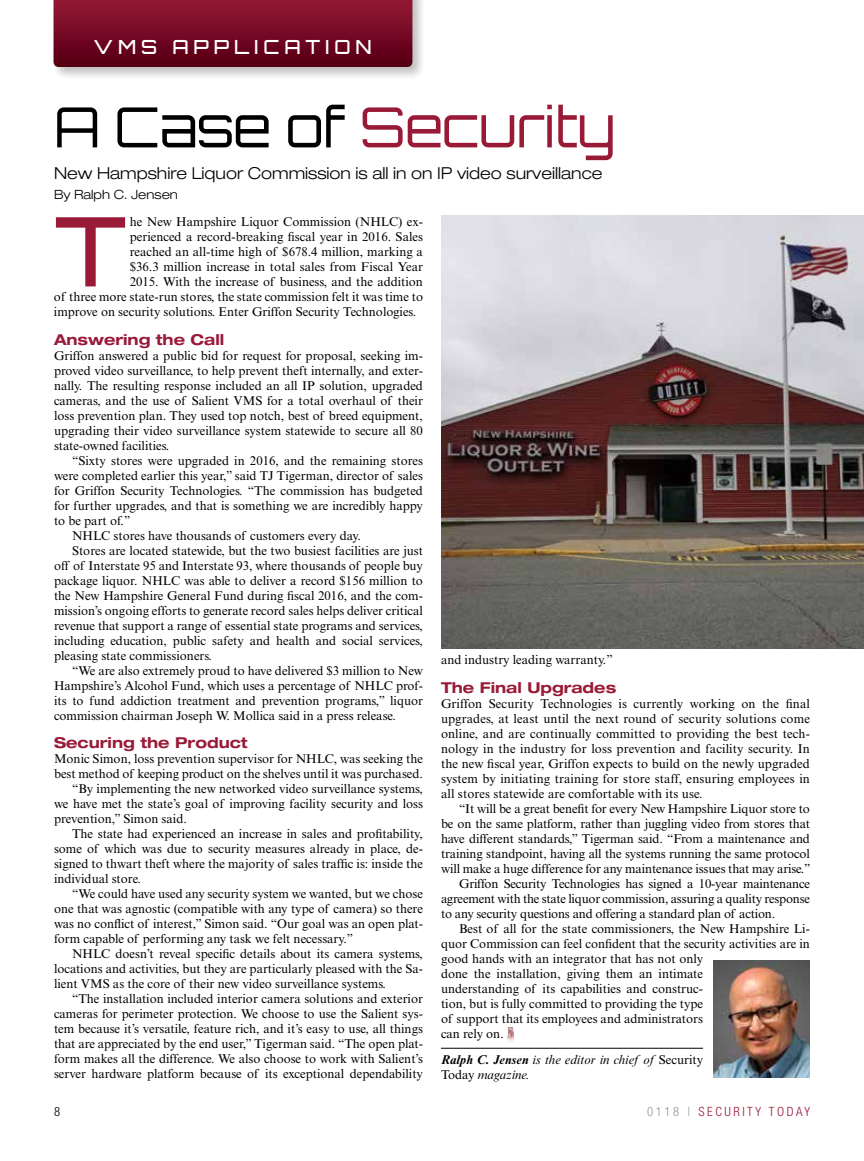
<style>
.page{position:relative;width:864px;height:1161px;background:#fff}
.page>*{position:absolute;margin:0;border:0;box-sizing:border-box;transform-origin:0 0}
.t1{font:500 96.15px "Orbitron";color:#991a37}
.t2{font:55.5px "Orbitron";letter-spacing:-.01em;color:#991a37}
.t3{font:500 19.5px "Orbitron";letter-spacing:.25em;color:#fff}
.t4{font:300 expanded 16.5px "Helvetica Neue LT Std";color:#000}
.t5{font:700 expanded 15px "Helvetica Neue LT Std";color:#991a37}
.t6{font:12.75px/15px "Times New Roman MT Std";color:#000;text-align:justify}
.t7{font:italic 12.75px/15px "Times New Roman MT Std";color:#000}
.t8{font:300 condensed 12.75px "Helvetica Neue LT Std";letter-spacing:.2em;color:#991a37}
.t9{font:300 expanded 12.75px "Helvetica Neue LT Std";color:#000}
.t10{font:300 condensed 12.75px "Helvetica Neue LT Std";color:#000}
.s1{color:#000}
.s2{font-weight:700}
.s3{font-style:normal}
.s4{color:#939598}
</style>
<div class="page">
<div style="left:52px;top:0;width:375px;height:81px;background:#000;opacity:.25"></div>
<svg style="left:54px;top:0;width:358px;height:67px"></svg>
<hr style="left:441px;top:1048px;width:262px;height:1px;background:#000">
<img style="left:508px;top:1027px;width:6px;height:15px">
<img style="left:714px;top:961px;width:96px;height:116px">
<img style="left:441px;top:216px;width:423px;height:433px">
<h3 class="t3" style="left:94px;top:35px;width:280px">VMS APPLICATION</h3>
<h2 class="t2" style="left:54px;top:91px;width:563px"><span class="s1">A Case of</span> Security</h2>
<p class="t4" style="left:54px;top:163px;width:550px">New Hampshire Liquor Commission is all in on IP video surveillance</p>
<p class="t9" style="left:54px;top:187px;width:125px">By Ralph C. Jensen</p>
<h1 class="t1" style="left:54px;top:191px;width:74px">T</h1>
<p class="t6" style="left:130px;top:215px;width:295px">he New Hampshire Liquor Commission (NHLC) ex-</p>
<p class="t6" style="left:130px;top:230px;width:295px">perienced a record-breaking fiscal year in 2016. Sales</p>
<p class="t6" style="left:130px;top:245px;width:295px">reached an all-time high of $678.4 million, marking a</p>
<p class="t6" style="left:130px;top:260px;width:295px">$36.3 million increase in total sales from Fiscal Year</p>
<p class="t6" style="left:130px;top:275px;width:295px">2015. With the increase of business, and the addition</p>
<p class="t6" style="left:54px;top:290px;width:371px">of three more state-run stores, the state commission felt it was time to</p>
<p class="t6" style="left:54px;top:305px;width:364px">improve on security solutions. Enter Griffon Security Technologies.</p>
<p class="t5" style="left:54px;top:330px;width:172px">Answering the Call</p>
<p class="t6" style="left:54px;top:348px;width:371px">Griffon answered a public bid for request for proposal, seeking im&shy;proved video surveillance, to help prevent theft internally, and exter&shy;nally. The resulting response included an all IP solution, upgraded cameras, and the use of Salient VMS for a total overhaul of their loss prevention plan. They used top notch, best of breed equipment, upgrading their video surveillance system statewide to secure all 80 state-owned facilities.</p>
<p class="t6" style="left:72px;top:453px;width:352px">“Sixty stores were upgraded in 2016, and the remaining stores</p>
<p class="t6" style="left:54px;top:468px;width:371px">were completed earlier this year,” said TJ Tigerman, director of sales</p>
<p class="t6" style="left:54px;top:483px;width:370px">for Griffon Security Technologies. “The commission has budgeted</p>
<p class="t6" style="left:54px;top:498px;width:371px">for further upgrades, and that is something we are incredibly happy</p>
<p class="t6" style="left:54px;top:513px;width:78px">to be part of.”</p>
<p class="t6" style="left:72px;top:528px;width:290px">NHLC stores have thousands of customers every day.</p>
<p class="t6" style="left:72px;top:543px;width:352px">Stores are located statewide, but the two busiest facilities are just</p>
<p class="t6" style="left:54px;top:558px;width:370px">off of Interstate 95 and Interstate 93, where thousands of people buy</p>
<p class="t6" style="left:54px;top:573px;width:371px">package liquor. NHLC was able to deliver a record $156 million to</p>
<p class="t6" style="left:54px;top:588px;width:370px">the New Hampshire General Fund during fiscal 2016, and the com-</p>
<p class="t6" style="left:54px;top:603px;width:370px">mission’s ongoing efforts to generate record sales helps deliver critical</p>
<p class="t6" style="left:54px;top:618px;width:370px">revenue that support a range of essential state programs and services,</p>
<p class="t6" style="left:54px;top:633px;width:371px">including education, public safety and health and social services,</p>
<p class="t6" style="left:54px;top:648px;width:160px">pleasing state commissioners.</p>
<p class="t6" style="left:72px;top:663px;width:352px">“We are also extremely proud to have delivered $3 million to New</p>
<p class="t6" style="left:54px;top:678px;width:371px">Hampshire’s Alcohol Fund, which uses a percentage of NHLC prof-</p>
<p class="t6" style="left:54px;top:693px;width:371px">its to fund addiction treatment and prevention programs,” liquor</p>
<p class="t6" style="left:54px;top:708px;width:343px">commission chairman Joseph W. Mollica said in a press release.</p>
<p class="t5" style="left:54px;top:734px;width:195px">Securing the Product</p>
<p class="t6" style="left:54px;top:752px;width:371px">Monic Simon, loss prevention supervisor for NHLC, was seeking the</p>
<p class="t6" style="left:54px;top:767px;width:371px">best method of keeping product on the shelves until it was purchased.</p>
<p class="t6" style="left:72px;top:782px;width:352px">“By implementing the new networked video surveillance systems,</p>
<p class="t6" style="left:54px;top:797px;width:371px">we have met the state’s goal of improving facility security and loss</p>
<p class="t6" style="left:54px;top:812px;width:134px">prevention,” Simon said.</p>
<p class="t6" style="left:72px;top:827px;width:352px">The state had experienced an increase in sales and profitability,</p>
<p class="t6" style="left:54px;top:842px;width:371px">some of which was due to security measures already in place, de-</p>
<p class="t6" style="left:54px;top:857px;width:370px">signed to thwart theft where the majority of sales traffic is: inside the</p>
<p class="t6" style="left:54px;top:872px;width:88px">individual store.</p>
<p class="t6" style="left:72px;top:887px;width:352px">“We could have used any security system we wanted, but we chose</p>
<p class="t6" style="left:54px;top:902px;width:370px">one that was agnostic (compatible with any type of camera) so there</p>
<p class="t6" style="left:54px;top:917px;width:370px">was no conflict of interest,” Simon said. “Our goal was an open plat-</p>
<p class="t6" style="left:54px;top:932px;width:301px">form capable of performing any task we felt necessary.”</p>
<p class="t6" style="left:72px;top:947px;width:352px">NHLC doesn’t reveal specific details about its camera systems,</p>
<p class="t6" style="left:54px;top:962px;width:371px">locations and activities, but they are particularly pleased with the Sa-</p>
<p class="t6" style="left:54px;top:977px;width:334px">lient VMS as the core of their new video surveillance systems.</p>
<p class="t6" style="left:72px;top:992px;width:352px">“The installation included interior camera solutions and exterior</p>
<p class="t6" style="left:54px;top:1007px;width:370px">cameras for perimeter protection. We choose to use the Salient sys-</p>
<p class="t6" style="left:54px;top:1022px;width:370px">tem because it’s versatile, feature rich, and it’s easy to use, all things</p>
<p class="t6" style="left:54px;top:1037px;width:370px">that are appreciated by the end user,” Tigerman said. “The open plat-</p>
<p class="t6" style="left:54px;top:1052px;width:370px">form makes all the difference. We also choose to work with Salient’s</p>
<p class="t6" style="left:54px;top:1067px;width:370px">server hardware platform because of its exceptional dependability</p>
<p class="t6" style="left:441px;top:653px;width:173px">and industry leading warranty.”</p>
<p class="t5" style="left:441px;top:678px;width:177px">The Final Upgrades</p>
<p class="t6" style="left:441px;top:696px;width:371px">Griffon Security Technologies is currently working on the final upgrades, at least until the next round of security solutions come online, and are continually committed to providing the best tech&shy;nology in the industry for loss prevention and facility security. In the new fiscal year, Griffon expects to build on the newly upgraded system by initiating training for store staff, ensuring employees in all stores statewide are comfortable with its use.</p>
<p class="t6" style="left:459px;top:801px;width:352px">“It will be a great benefit for every New Hampshire Liquor store to</p>
<p class="t6" style="left:441px;top:816px;width:371px">be on the same platform, rather than juggling video from stores that</p>
<p class="t6" style="left:441px;top:831px;width:371px">have different standards,” Tigerman said. “From a maintenance and</p>
<p class="t6" style="left:441px;top:846px;width:371px">training standpoint, having all the systems running the same protocol</p>
<p class="t6" style="left:441px;top:861px;width:371px">will make a huge difference for any maintenance issues that may arise.”</p>
<p class="t6" style="left:459px;top:876px;width:352px">Griffon Security Technologies has signed a 10-year maintenance</p>
<p class="t6" style="left:441px;top:891px;width:370px">agreement with the state liquor commission, assuring a quality response</p>
<p class="t6" style="left:441px;top:906px;width:336px">to any security questions and offering a standard plan of action.</p>
<p class="t6" style="left:459px;top:921px;width:352px">Best of all for the state commissioners, the New Hampshire Li-</p>
<p class="t6" style="left:441px;top:936px;width:371px">quor Commission can feel confident that the security activities are in</p>
<p class="t6" style="left:441px;top:951px;width:264px">good hands with an integrator that has not only</p>
<p class="t6" style="left:441px;top:966px;width:264px">done the installation, giving them an intimate</p>
<p class="t6" style="left:441px;top:981px;width:264px">understanding of its capabilities and construc-</p>
<p class="t6" style="left:441px;top:996px;width:264px">tion, but is fully committed to providing the type</p>
<p class="t6" style="left:441px;top:1011px;width:264px">of support that its employees and administrators</p>
<p class="t6" style="left:441px;top:1026px;width:64px">can rely on.</p>
<p class="t7" style="left:441px;top:1052px;width:264px"><span class="s2">Ralph C. Jensen</span> is the editor in chief of <span class="s3">Security<br>Today</span> magazine.</p>
<p class="t10" style="left:54px;top:1104px;width:8px">8</p>
<p class="t8" style="left:647px;top:1104px;width:164px"><span class="s4">0118 |</span> SECURITY TODAY</p>
</div>
